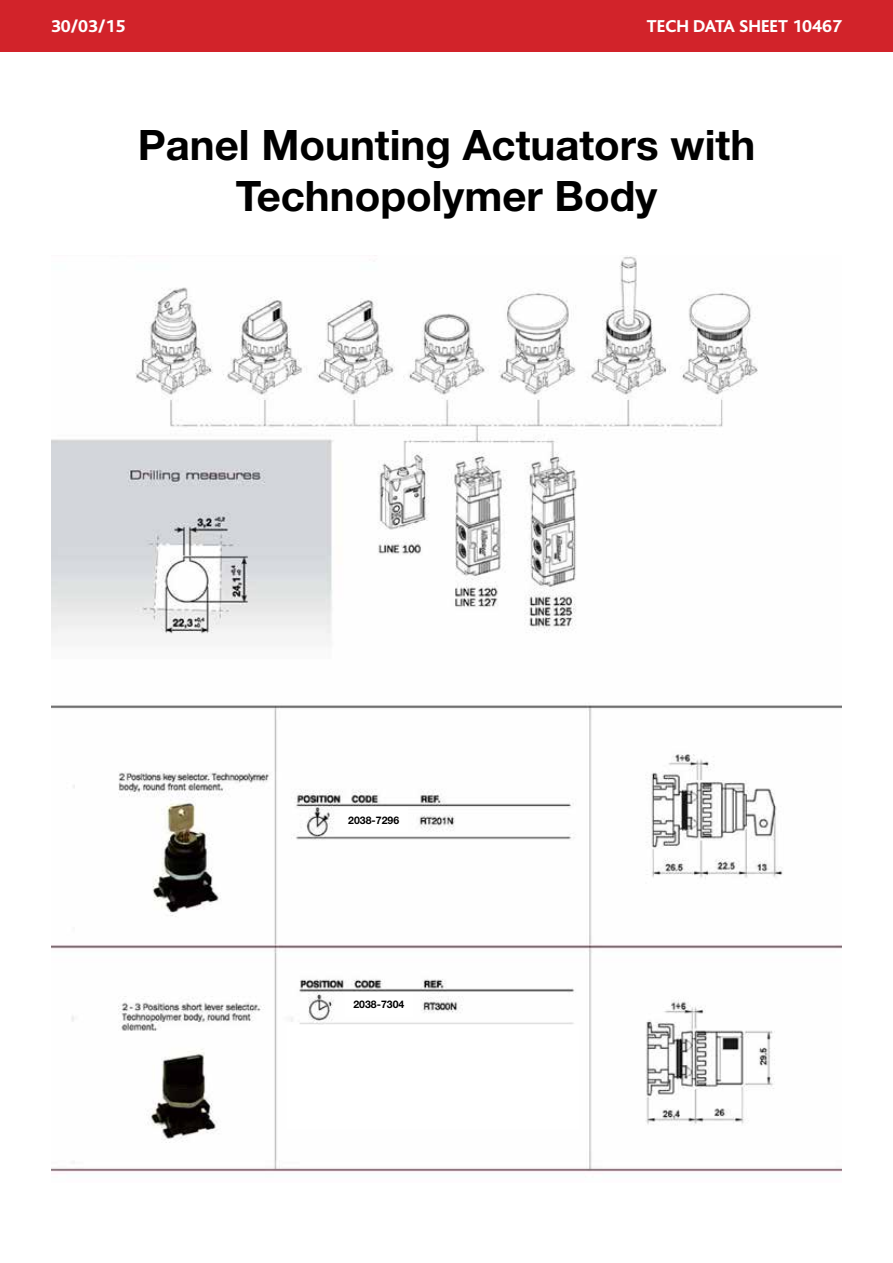
<style>
.page{position:relative;width:893px;height:1263px;background:#fff}
.page>*{position:absolute;margin:0;border:0;box-sizing:border-box;transform-origin:0 0}
.t1{font:700 42px/50.4px "Helvetica Neue";color:#000;text-align:center}
.t2{font:800 18px "Bliss";color:#fff}
.t3{font:700 10.5px "Helvetica Neue";color:#000}
</style>
<div class="page">
<div style="left:0;top:0;width:893px;height:51px;background:#d2232a"></div>
<img style="left:51px;top:255px;width:791px;height:917px">
<div style="left:340px;top:807px;width:67px;height:25px;background:#fff"></div>
<div style="left:287px;top:1025px;width:292px;height:103px;background:#fff"></div>
<div style="left:345px;top:992px;width:67px;height:24px;background:#fff"></div>
<p class="t2" style="left:51px;top:17px;width:76px">30/03/15</p>
<p class="t2" style="left:647px;top:16px;width:197px">TECH DATA SHEET 10467</p>
<p class="t1" style="left:138px;top:119px;width:619px">Panel Mounting Actuators with<br>Technopolymer Body</p>
<p class="t3" style="left:348px;top:814px;width:52px">2038-7296</p>
<p class="t3" style="left:353px;top:998px;width:52px">2038-7304</p>
</div>
